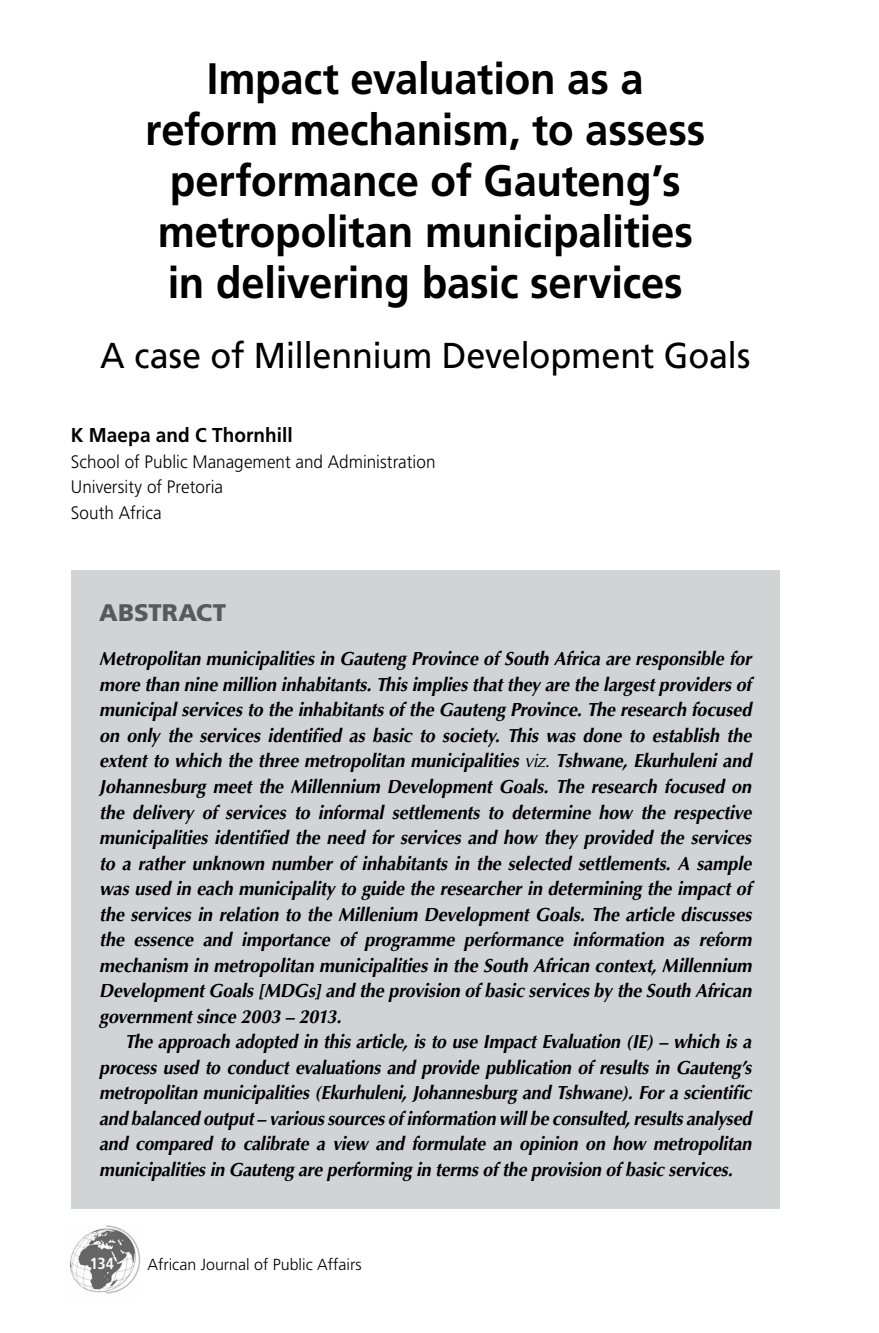
<style>
.page{position:relative;width:879px;height:1333px;background:#fff}
.page>*{position:absolute;margin:0;border:0;box-sizing:border-box;transform-origin:0 0}
.t1{font:700 44px/51px "Frutiger";letter-spacing:-.005em;color:#000;text-align:center;scale:.95 1}
.t2{font:36px "Frutiger";letter-spacing:-.01em;color:#000;scale:.95 1}
.t3{font:900 24px "Frutiger";letter-spacing:.005em;color:#58595b}
.t4{font:700 20px "Frutiger";letter-spacing:.005em;color:#000;scale:.95 1}
.t5{font:italic 700 19px/25.6px "Optima";letter-spacing:-.01em;color:#000;text-align:justify;scale:.95 1}
.t6{font:italic 700 19px/25.6px "Optima";letter-spacing:-.01em;color:#000;text-align:justify;scale:.94 1}
.t7{font:300 18px/25.6px "Frutiger";letter-spacing:.005em;color:#000;scale:.95 1}
.t8{font:300 16px "Frutiger";color:#000}
.t9{font:700 condensed 16px "Frutiger";color:#fff}
.s1{font-weight:400}
</style>
<div class="page">
<img style="left:70px;top:1228px;width:35px;height:65px">
<svg style="left:105px;top:1225px;width:36px;height:69px"></svg>
<div style="left:71px;top:570px;width:709px;height:638px;background:#d1d3d4"></div>
<h1 class="t1" style="left:145px;top:53px;width:591px">Impact evaluation as a reform mechanism, to assess performance of Gauteng’s metropolitan municipalities in delivering basic services</h1>
<h2 class="t2" style="left:100px;top:334px;width:686px">A case of Millennium Development Goals</h2>
<p class="t4" style="left:71px;top:424px;width:235px">K Maepa and C Thornhill</p>
<p class="t7" style="left:71px;top:449px;width:385px">School of Public Management and Administration<br>University of Pretoria<br>South Africa</p>
<p class="t3" style="left:99px;top:598px;width:128px">ABSTRACT</p>
<p class="t5" style="left:99px;top:646px;width:688px">Metropolitan municipalities in Gauteng Province of South Africa are responsible for more than nine million inhabitants. This implies that they are the largest providers of municipal services to the inhabitants of the Gauteng Province. The research focused on only the services identified as basic to society. This was done to establish the extent to which the three metropolitan municipalities <span class="s1">viz.</span> Tshwane, Ekurhuleni and Johannesburg meet the Millennium Development Goals. The research focused on the delivery of services to informal settlements to determine how the respective municipalities identified the need for services and how they provided the services to a rather unknown number of inhabitants in the selected settlements. A sample was used in each municipality to guide the researcher in determining the impact of the services in relation to the Millenium Development Goals. The article discusses the essence and importance of programme performance information as reform mechanism in metropolitan municipalities in the South African context, Millennium Development Goals [MDGs] and the provision of basic services by the South African government since 2003 – 2013.</p>
<p class="t6" style="left:99px;top:1029px;width:695px;text-indent:26px">The approach adopted in this article, is to use Impact Evaluation (IE) – which is a process used to conduct evaluations and provide publication of results in Gauteng’s metropolitan municipalities (Ekurhuleni, Johannesburg and Tshwane). For a scientific and balanced output – various sources of information will be consulted, results analysed and compared to calibrate a view and formulate an opinion on how metropolitan municipalities in Gauteng are performing in terms of the provision of basic services.</p>
<p class="t9" style="left:90px;top:1254px;width:26px">134</p>
<p class="t8" style="left:147px;top:1254px;width:216px">African Journal of Public Affairs</p>
</div>
